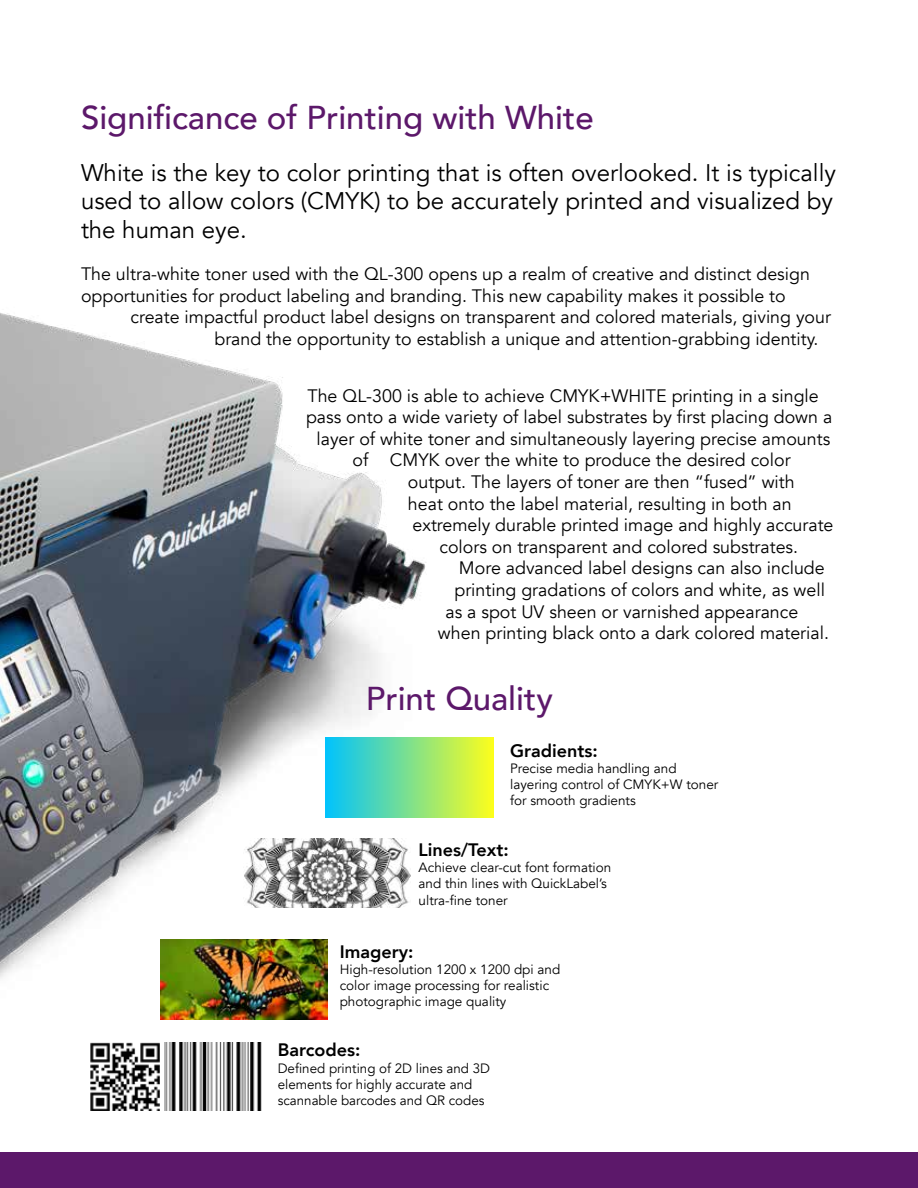
<style>
.page{position:relative;width:918px;height:1188px;background:#fff}
.page>*{position:absolute;margin:0;border:0;box-sizing:border-box;transform-origin:0 0}
.t1{font:500 33px "Avenir";color:#5c186a}
.t2{font:24px/28.8px "Avenir";color:#000}
.t3{font:18px/21.6px "Avenir";color:#000}
.t4{font:800 18px "Avenir";color:#000}
.t5{font:13.5px/16.2px "Avenir";color:#000}
</style>
<div class="page">
<img style="left:0;top:313px;width:426px;height:797px">
<img style="left:243px;top:839px;width:168px;height:68px">
<img style="left:165px;top:1043px;width:96px;height:68px">
<img style="left:160px;top:940px;width:168px;height:79px">
<img style="left:326px;top:738px;width:167px;height:79px">
<img style="left:90px;top:1043px;width:70px;height:68px">
<div style="left:0;top:1153px;width:918px;height:35px;background:#5c186a"></div>
<h1 class="t1" style="left:81px;top:88px;width:514px">Significance of Printing with White</h1>
<h2 class="t2" style="left:81px;top:158px;width:757px">White is the key to color printing that is often overlooked. It is typically used to allow colors (CMYK) to be accurately printed and visualized by the human eye.</h2>
<p class="t3" style="left:81px;top:263px;width:730px">The ultra-white toner used with the QL-300 opens up a realm of creative and distinct design opportunities for product labeling and branding. This new capability makes it possible to</p>
<p class="t3" style="left:215px;top:307px;width:618px;text-indent:-84px">create impactful product label designs on transparent and colored materials, giving your brand the opportunity to establish a unique and attention-grabbing identity.</p>
<p class="t3" style="left:308px;top:385px;width:513px">The QL-300 is able to achieve CMYK+WHITE printing in a single</p>
<p class="t3" style="left:306px;top:406px;width:528px">pass onto a wide variety of label substrates by first placing down a</p>
<p class="t3" style="left:317px;top:428px;width:515px">layer of white toner and simultaneously layering precise amounts</p>
<p class="t3" style="left:353px;top:450px;width:440px">of CMYK over the white to produce the desired color</p>
<p class="t3" style="left:408px;top:471px;width:388px">output. The layers of toner are then “fused” with</p>
<p class="t3" style="left:408px;top:493px;width:385px">heat onto the label material, resulting in both an</p>
<p class="t3" style="left:413px;top:514px;width:423px">extremely durable printed image and highly accurate</p>
<p class="t3" style="left:440px;top:536px;width:360px">colors on transparent and colored substrates.</p>
<p class="t3" style="left:459px;top:558px;width:367px">More advanced label designs can also include</p>
<p class="t3" style="left:454px;top:579px;width:372px">printing gradations of colors and white, as well</p>
<p class="t3" style="left:445px;top:601px;width:354px">as a spot UV sheen or varnished appearance</p>
<p class="t3" style="left:438px;top:622px;width:393px">when printing black onto a dark colored material.</p>
<h1 class="t1" style="left:366px;top:670px;width:188px">Print Quality</h1>
<p class="t4" style="left:510px;top:737px;width:89px">Gradients:</p>
<p class="t5" style="left:510px;top:760px;width:210px">Precise media handling and layering control of CMYK+W toner for smooth gradients</p>
<p class="t4" style="left:419px;top:836px;width:92px">Lines/Text:</p>
<p class="t5" style="left:419px;top:860px;width:194px">Achieve clear-cut font formation and thin lines with QuickLabel’s ultra-fine toner</p>
<p class="t4" style="left:340px;top:937px;width:75px">Imagery:</p>
<p class="t5" style="left:340px;top:961px;width:222px">High-resolution 1200 x 1200 dpi and color image processing for realistic photographic image quality</p>
<p class="t4" style="left:278px;top:1036px;width:84px">Barcodes:</p>
<p class="t5" style="left:278px;top:1060px;width:214px">Defined printing of 2D lines and 3D elements for highly accurate and scannable barcodes and QR codes</p>
</div>
